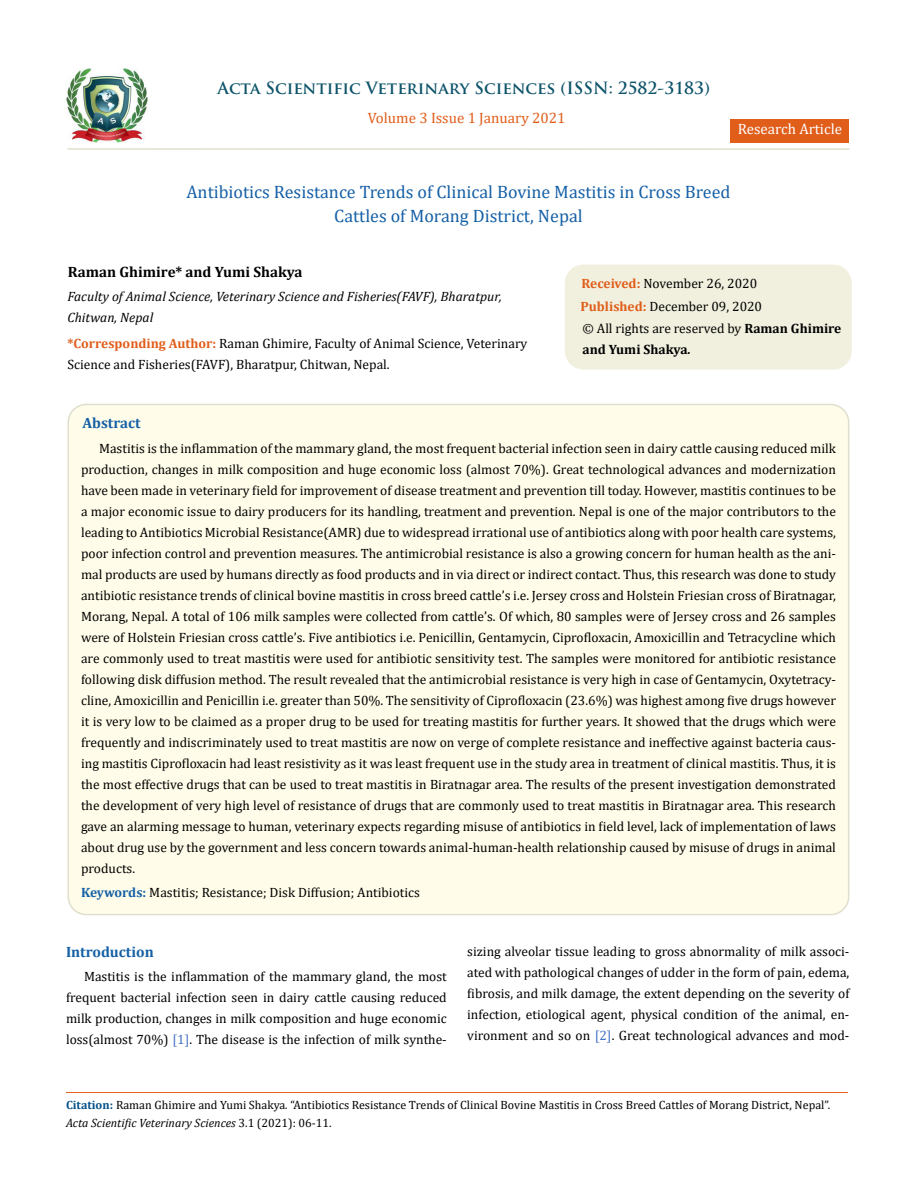
<style>
.page{position:relative;width:917px;height:1188px;background:#fff}
.page>*{position:absolute;margin:0;border:0;box-sizing:border-box;transform-origin:0 0}
.t1{font:18px/24px "Cambria";color:#1560a6;text-align:center}
.t2{font:700 16.5px "Trajan Pro";color:#0e546a}
.t3{font:700 15px "Cambria";color:#000}
.t4{font:15px "Cambria";color:#e05d1a}
.t5{font:700 15px "Cambria";color:#1560a6}
.t6{font:15px "Cambria";color:#fff}
.t7{font:13.5px/21px "Cambria";color:#000;text-align:justify}
.t8{font:italic 13.5px/21px "Cambria";color:#000}
.t9{font:700 13.5px/21px "Cambria";color:#000}
.t10{font:12px/18px "Cambria";color:#000}
.s1{font-weight:700;color:#e05d1a}
.s2{font-weight:400}
.s3{font-style:italic}
.s4{font-weight:700;color:#1560a6}
.s5{color:#4472c4}
.s6{font-weight:700;color:#035089}
</style>
<div class="page">
<img style="left:67px;top:68px;width:80px;height:74px">
<div style="left:730px;top:119px;width:119px;height:23px;background:#e05d1a"></div>
<div style="left:565px;top:265px;width:286px;height:104px;background:#f1f0de;border-radius:18px"></div>
<div style="left:565px;top:265px;width:286px;height:105px;border:2px solid #f1f0de;border-radius:18px"></div>
<div style="left:68px;top:404px;width:780px;height:511px;background:#fffde9;border-radius:18px"></div>
<hr style="left:66px;top:1093px;width:781px;height:1px;background:#e05d1a">
<hr style="left:67px;top:148px;width:782px;height:2px;background:#e0dfcd">
<p class="t2" style="left:217px;top:77px;width:494px">Acta Scientific Veterinary Sciences (ISSN: 2582-3183)</p>
<p class="t4" style="left:368px;top:109px;width:199px">Volume 3 Issue 1 January 2021</p>
<p class="t6" style="left:737px;top:120px;width:106px">Research Article</p>
<h1 class="t1" style="left:186px;top:180px;width:545px">Antibiotics Resistance Trends of Clinical Bovine Mastitis in Cross Breed<br>Cattles of Morang District, Nepal</h1>
<p class="t3" style="left:68px;top:261px;width:236px">Raman Ghimire* and Yumi Shakya</p>
<p class="t8" style="left:67px;top:285px;width:436px">Faculty of Animal Science, Veterinary Science and Fisheries(FAVF), Bharatpur,<br>Chitwan, Nepal</p>
<p class="t7" style="left:67px;top:333px;width:461px"><span class="s1">*Corresponding Author:</span> Raman Ghimire, Faculty of Animal Science, Veterinary<br>Science and Fisheries(FAVF), Bharatpur, Chitwan, Nepal.</p>
<p class="t7" style="left:580px;top:272px;width:183px;line-height:23px"><span class="s1">Received:</span> November 26, 2020<br><span class="s1">Published:</span> December 09, 2020</p>
<p class="t9" style="left:582px;top:318px;width:260px"><span class="s2">© All rights are reserved by</span> Raman Ghimire and Yumi Shakya<span class="s3">.</span></p>
<p class="t5" style="left:82px;top:412px;width:60px">Abstract</p>
<p class="t7" style="left:81px;top:438px;width:756px;text-indent:18px">Mastitis is the inflammation of the mammary gland, the most frequent bacterial infection seen in dairy cattle causing reduced milk production, changes in milk composition and huge economic loss (almost 70%). Great technological advances and modernization have been made in veterinary field for improvement of disease treatment and prevention till today. However, mastitis continues to be a major economic issue to dairy producers for its handling, treatment and prevention. Nepal is one of the major contributors to the leading to Antibiotics Microbial Resistance(AMR) due to widespread irrational use of antibiotics along with poor health care systems, poor infection control and prevention measures. The antimicrobial resistance is also a growing concern for human health as the ani&shy;mal products are used by humans directly as food products and in via direct or indirect contact. Thus, this research was done to study antibiotic resistance trends of clinical bovine mastitis in cross breed cattle’s i.e. Jersey cross and Holstein Friesian cross of Biratnagar, Morang, Nepal. A total of 106 milk samples were collected from cattle’s. Of which, 80 samples were of Jersey cross and 26 samples were of Holstein Friesian cross cattle’s. Five antibiotics i.e. Penicillin, Gentamycin, Ciprofloxacin, Amoxicillin and Tetracycline which are commonly used to treat mastitis were used for antibiotic sensitivity test. The samples were monitored for antibiotic resistance following disk diffusion method. The result revealed that the antimicrobial resistance is very high in case of Gentamycin, Oxytetracy&shy;cline, Amoxicillin and Penicillin i.e. greater than 50%. The sensitivity of Ciprofloxacin (23.6%) was highest among five drugs however it is very low to be claimed as a proper drug to be used for treating mastitis for further years. It showed that the drugs which were frequently and indiscriminately used to treat mastitis are now on verge of complete resistance and ineffective against bacteria caus&shy;ing mastitis Ciprofloxacin had least resistivity as it was least frequent use in the study area in treatment of clinical mastitis. Thus, it is the most effective drugs that can be used to treat mastitis in Biratnagar area. The results of the present investigation demonstrated the development of very high level of resistance of drugs that are commonly used to treat mastitis in Biratnagar area. This research gave an alarming message to human, veterinary expects regarding misuse of antibiotics in field level, lack of implementation of laws about drug use by the government and less concern towards animal-human-health relationship caused by misuse of drugs in animal products.</p>
<p class="t7" style="left:81px;top:882px;width:340px"><span class="s4">Keywords:</span> Mastitis; Resistance; Disk Diffusion; Antibiotics</p>
<p class="t5" style="left:66px;top:941px;width:89px">Introduction</p>
<p class="t7" style="left:66px;top:966px;width:382px;text-indent:18px">Mastitis is the inflammation of the mammary gland, the most frequent bacterial infection seen in dairy cattle causing reduced milk production, changes in milk composition and huge economic loss(almost 70%) <span class="s5">[1]</span>. The disease is the infection of milk synthe-</p>
<p class="t7" style="left:467px;top:940px;width:384px">sizing alveolar tissue leading to gross abnormality of milk associ&shy;ated with pathological changes of udder in the form of pain, edema, fibrosis, and milk damage, the extent depending on the severity of infection, etiological agent, physical condition of the animal, en&shy;vironment and so on <span class="s5">[2]</span>. Great technological advances and mod-</p>
<p class="t10" style="left:66px;top:1096px;width:765px"><span class="s6">Citation:</span> Raman Ghimire and Yumi Shakya<span class="s3">.</span> “Antibiotics Resistance Trends of Clinical Bovine Mastitis in Cross Breed Cattles of Morang District, Nepal”.<br><span class="s3">Acta Scientific Veterinary Sciences</span> 3.1 (2021): 06-11.</p>
</div>
